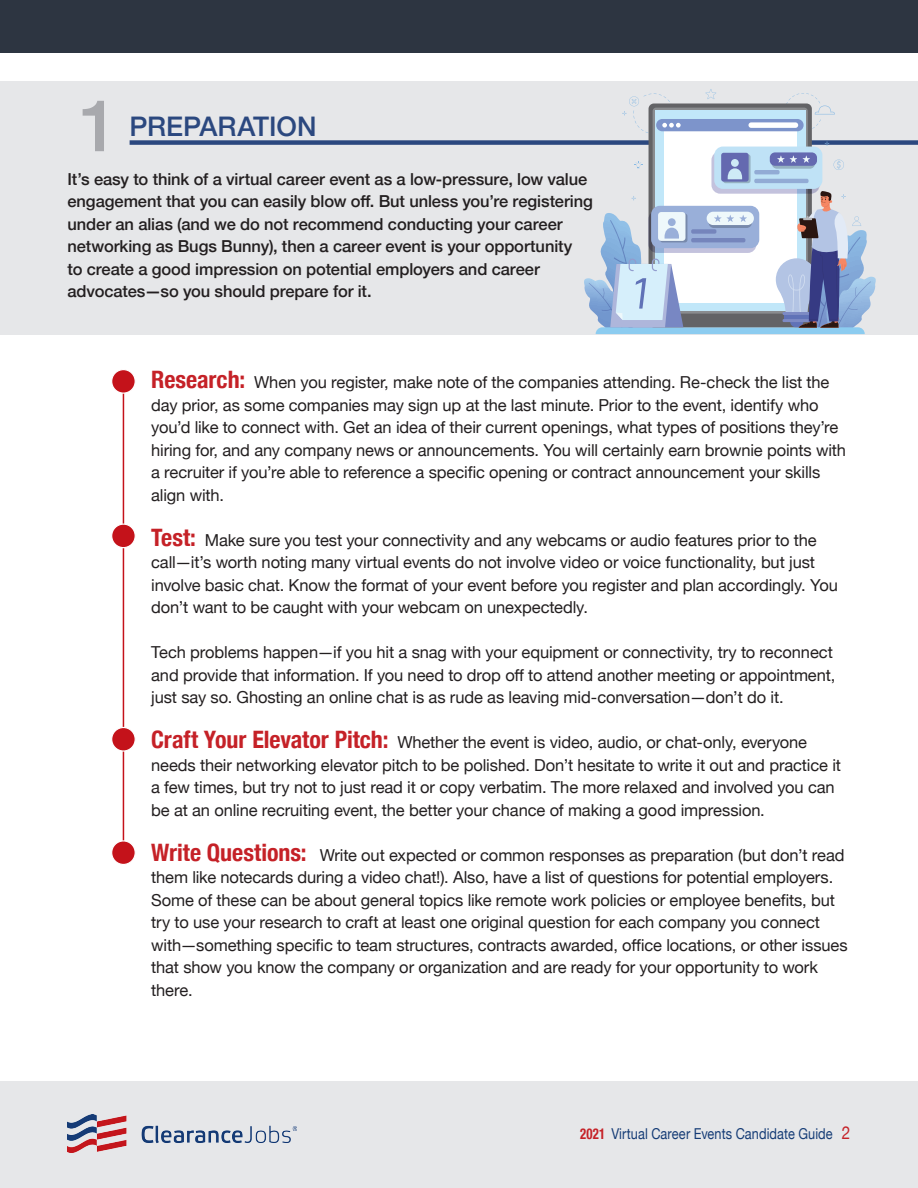
<style>
.page{position:relative;width:918px;height:1188px;background:#fff}
.page>*{position:absolute;margin:0;border:0;box-sizing:border-box;transform-origin:0 0}
.t1{font:500 72px "Helvetica Neue";color:#a8a9ad}
.t2{font:500 27px "Helvetica Neue";letter-spacing:-.005em;color:#2b487f}
.Chart_Head{font:16.5px/22.5px "Helvetica Neue";letter-spacing:-.01em;color:#231f20}
.Chart_Head-2{font:500 16.5px/22.5px "Helvetica Neue";letter-spacing:-.005em;color:#231f20}
.t3{font:15px "Helvetica Neue";letter-spacing:.005em;color:#153c76;scale:.85 1}
.s1{font-weight:700;font-stretch:condensed;font-size:24px;color:#c52127}
.s2{font-weight:700;font-stretch:condensed;color:#c52127}
.s3{font-size:18px;color:#c52127}
</style>
<div class="page">
<div style="left:0;top:1082px;width:918px;height:106px;background:#e6e7e9"></div>
<img style="left:68px;top:1115px;width:229px;height:37px">
<div style="left:0;top:81px;width:918px;height:254px;background:#e6e7e9"></div>
<hr style="left:123px;top:381px;width:1px;height:472px;background:#c4121a">
<div style="left:112px;top:370px;width:23px;height:23px;background:#c4121a;border-radius:50%"></div>
<div style="left:111px;top:369px;width:25px;height:25px;border:1px solid #fff;border-radius:50%"></div>
<div style="left:112px;top:524px;width:23px;height:24px;background:#c4121a;border-radius:50%"></div>
<div style="left:111px;top:524px;width:25px;height:24px;border:1px solid #fff;border-radius:50%"></div>
<div style="left:112px;top:728px;width:23px;height:23px;background:#c4121a;border-radius:50%"></div>
<div style="left:111px;top:727px;width:25px;height:25px;border:1px solid #fff;border-radius:50%"></div>
<div style="left:112px;top:841px;width:23px;height:23px;background:#c4121a;border-radius:50%"></div>
<div style="left:111px;top:840px;width:25px;height:25px;border:1px solid #fff;border-radius:50%"></div>
<div style="left:130px;top:140px;width:788px;height:5px;background:#2b487f"></div>
<svg style="left:834px;top:160px;width:10px;height:10px"></svg>
<svg style="left:705px;top:89px;width:11px;height:10px"></svg>
<svg style="left:784px;top:93px;width:51px;height:36px"></svg>
<svg style="left:634px;top:161px;width:8px;height:8px"></svg>
<svg style="left:825px;top:141px;width:4px;height:5px"></svg>
<svg style="left:649px;top:104px;width:163px;height:223px"></svg>
<div style="left:655px;top:110px;width:150px;height:201px;background:#c1e7f9"></div>
<div style="left:664px;top:119px;width:132px;height:183px;background:#fff"></div>
<div style="left:656px;top:119px;width:148px;height:12px;background:#7d94cb;border-radius:6px"></div>
<div style="left:748px;top:122px;width:50px;height:6px;background:#fff;border-radius:3px"></div>
<svg style="left:622px;top:93px;width:59px;height:41px"></svg>
<svg style="left:711px;top:151px;width:109px;height:43px"></svg>
<div style="left:714px;top:147px;width:108px;height:42px;background:#bfe2f6;border-radius:9px"></div>
<div style="left:723px;top:154px;width:28px;height:29px;background:#95b1c2;border-radius:3px"></div>
<div style="left:721px;top:153px;width:28px;height:29px;background:#6469b0;border-radius:3px"></div>
<div style="left:731px;top:159px;width:8px;height:8px;background:#ceebf6;border-radius:50%"></div>
<svg style="left:728px;top:168px;width:14px;height:11px"></svg>
<div style="left:772px;top:155px;width:43px;height:14px;background:#95b1c2;border-radius:5px"></div>
<div style="left:770px;top:152px;width:47px;height:14px;background:#6469b0;border-radius:5px"></div>
<svg style="left:803px;top:156px;width:7px;height:7px"></svg>
<svg style="left:777px;top:156px;width:20px;height:7px"></svg>
<hr style="left:754px;top:170px;width:26px;height:4px;background:#92abd5;border-radius:2px">
<hr style="left:754px;top:179px;width:55px;height:4px;background:#92abd5;border-radius:2px">
<svg style="left:584px;top:191px;width:292px;height:143px"></svg>
<div style="left:0;top:0;width:918px;height:52px;background:#2d3541"></div>
<p class="t1" style="left:79px;top:68px;width:42px">1</p>
<p class="t2" style="left:130px;top:105px;width:188px">PREPARATION</p>
<p class="Chart_Head-2" style="left:68px;top:166px;width:527px">It’s easy to think of a virtual career event as a low-pressure, low value engagement that you can easily blow off. But unless you’re registering under an alias (and we do not recommend conducting your career networking as Bugs Bunny), then a career event is your opportunity<br>to create a good impression on potential employers and career advocates—so you should prepare for it.</p>
<p class="Chart_Head" style="left:151px;top:372px;width:696px"><span class="s1">Research:</span> When you register, make note of the companies attending. Re-check the list the day prior, as some companies may sign up at the last minute. Prior to the event, identify who you’d like to connect with. Get an idea of their current openings, what types of positions they’re hiring for, and any company news or announcements. You will certainly earn brownie points with a recruiter if you’re able to reference a specific opening or contract announcement your skills align with.</p>
<p class="Chart_Head" style="left:151px;top:529px;width:688px"><span class="s1">Test:</span> Make sure you test your connectivity and any webcams or audio features prior to the call—it’s worth noting many virtual events do not involve video or voice functionality, but just involve basic chat. Know the format of your event before you register and plan accordingly. You don’t want to be caught with your webcam on unexpectedly.</p>
<p class="Chart_Head" style="left:151px;top:642px;width:686px">Tech problems happen—if you hit a snag with your equipment or connectivity, try to reconnect and provide that information. If you need to drop off to attend another meeting or appointment, just say so. Ghosting an online chat is as rude as leaving mid-conversation—don’t do it.</p>
<p class="Chart_Head" style="left:151px;top:732px;width:691px"><span class="s1">Craft Your Elevator Pitch:</span> Whether the event is video, audio, or chat-only, everyone needs their networking elevator pitch to be polished. Don’t hesitate to write it out and practice it a few times, but try not to just read it or copy verbatim. The more relaxed and involved you can be at an online recruiting event, the better your chance of making a good impression.</p>
<p class="Chart_Head" style="left:151px;top:844px;width:698px"><span class="s1">Write Questions:</span> Write out expected or common responses as preparation (but don’t read them like notecards during a video chat!). Also, have a list of questions for potential employers.<br>Some of these can be about general topics like remote work policies or employee benefits, but try to use your research to craft at least one original question for each company you connect with—something specific to team structures, contracts awarded, office locations, or other issues that show you know the company or organization and are ready for your opportunity to work there.</p>
<p class="t3" style="left:580px;top:1123px;width:320px"><span class="s2">2021</span> Virtual Career Events Candidate Guide <span class="s3">2</span></p>
</div>
